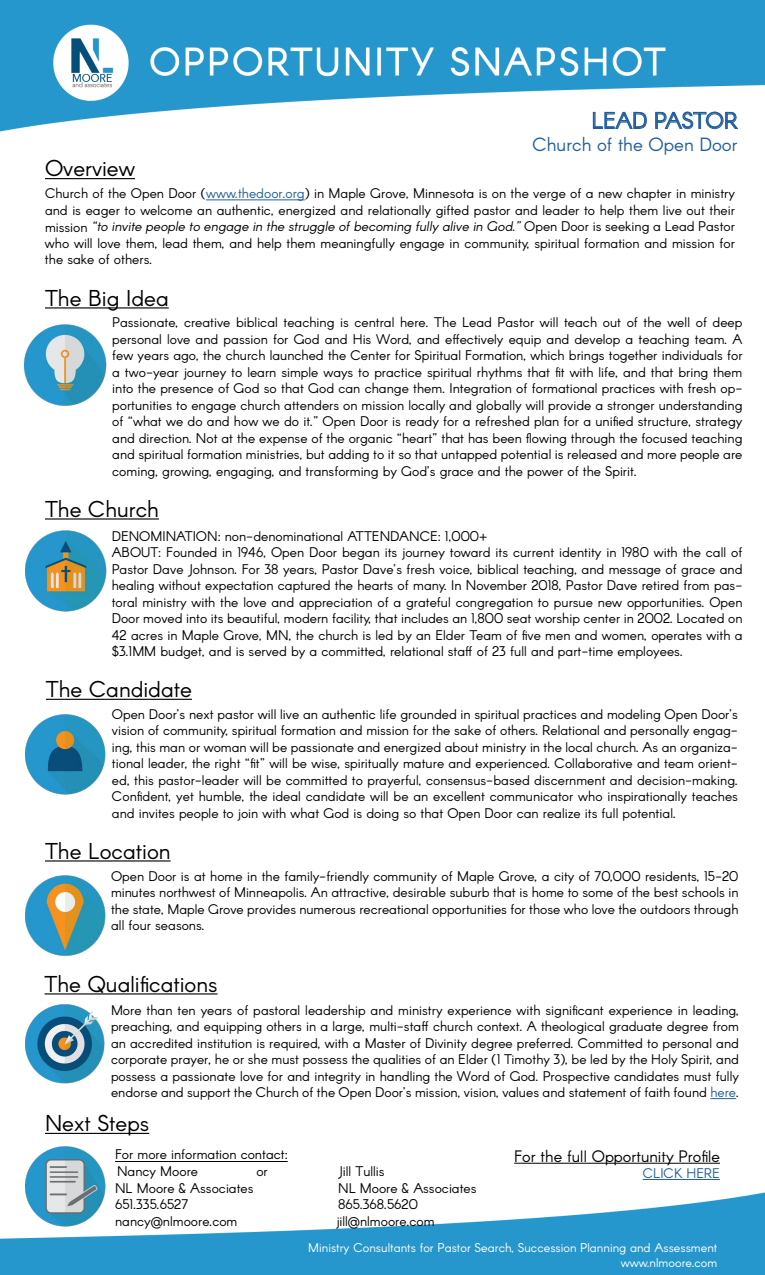
<style>
.page{position:relative;width:765px;height:1275px;background:#fff}
.page>*{position:absolute;margin:0;border:0;box-sizing:border-box;transform-origin:0 0}
.t1{font:22.5px "Arcon";color:#000}
.t2{font:22.5px "Arcon";color:#215e9e}
.t3{font:18.75px "Arcon";color:#215e9e}
.t4{font:16.25px "Arcon";color:#000}
.t5{font:13.75px/16.5px "Arcon";color:#000;text-align:justify}
.t6{font:13.75px "Arcon";color:#215e9e}
.t7{font:12.5px/15px "Arcon";color:#fff;text-align:right}
.s1{color:#215e9e}
.s2{font-style:italic}
</style>
<div class="page">
<img style="left:0;top:0;width:765px;height:132px">
<img style="left:0;top:1180px;width:765px;height:95px">
<svg style="left:593px;top:112px;width:54px;height:17px"></svg>
<svg style="left:655px;top:112px;width:84px;height:17px"></svg>
<hr style="left:45px;top:178px;width:90px;height:1px;background:#000">
<hr style="left:206px;top:200px;width:99px;height:1px;background:#215e9e">
<hr style="left:45px;top:307px;width:124px;height:2px;background:#000">
<img style="left:24px;top:324px;width:83px;height:82px">
<hr style="left:45px;top:518px;width:114px;height:2px;background:#000">
<img style="left:26px;top:530px;width:81px;height:82px">
<img style="left:26px;top:1146px;width:83px;height:89px">
<img style="left:26px;top:875px;width:80px;height:81px">
<img style="left:26px;top:714px;width:80px;height:81px">
<img style="left:25px;top:1004px;width:80px;height:80px">
<hr style="left:46px;top:699px;width:146px;height:1px;background:#000">
<hr style="left:45px;top:860px;width:126px;height:2px;background:#000">
<svg style="left:710px;top:1098px;width:26px;height:1px"></svg>
<hr style="left:44px;top:993px;width:174px;height:2px;background:#000">
<hr style="left:45px;top:1133px;width:104px;height:1px;background:#000">
<hr style="left:514px;top:1163px;width:206px;height:1px;background:#000">
<hr style="left:643px;top:1179px;width:77px;height:1px;background:#215e9e">
<hr style="left:115px;top:1161px;width:173px;height:1px;background:#000">
<h1 class="t2" style="left:592px;top:106px;width:147px">LEAD PASTOR</h1>
<h2 class="t3" style="left:533px;top:133px;width:206px">Church of the Open Door</h2>
<h1 class="t1" style="left:45px;top:154px;width:92px">Overview</h1>
<p class="t5" style="left:45px;top:186px;width:692px">Church of the Open Door (<span class="s1">www.thedoor.org</span>) in Maple Grove, Minnesota is on the verge of a new chapter in ministry and is eager to welcome an authentic, energized and relationally gifted pastor and leader to help them live out their m i s s i o n <span class="s2">“to invite people to engage in the struggle ofbecoming fully alive in God.”</span>O p e n D o o r i s s e e ki n g a L e a d P a s to r who will love them, lead them, and help them meaningfully engage in community, spiritual formation and mission for the sake of others.</p>
<h1 class="t1" style="left:45px;top:284px;width:125px">The Big Idea</h1>
<p class="t5" style="left:112px;top:315px;width:632px">Passionate, creative biblical teaching is central here. The Lead Pastor will teach out of the well of deep personal love and passion for God and His Word, and effectively equip and develop a teaching team. A few years ago, the church launched the Center for Spiritual Formation, which brings together individuals for a two-year journey to learn simple ways to practice spiritual rhythms that fit with life, and that bring them into the presence of God so that God can change them. Integration of formational practices with fresh op&shy;portunities to engage church attenders on mission locally and globally will provide a stronger understanding of “what we do and how we do it.” Open Door is ready for a refreshed plan for a unified structure, strategy and direction. Not at the expense of the organic “heart” that has been flowing through the focused teaching and spiritual formation ministries, but adding to it so that untapped potential is released and more people are coming, growing, engaging, and transforming by God’s grace and the power of the Spirit.</p>
<h1 class="t1" style="left:45px;top:495px;width:115px">The Church</h1>
<p class="t5" style="left:112px;top:529px;width:632px;text-align:left">DENOMINATION: non-denominational ATTENDANCE: 1,000+<br>ABOUT: Founded in 1946, Open Door began its journey toward its current identity in 1980 with the call of Pastor Dave Johnson. For 38 years, Pastor Dave’s fresh voice, biblical teaching, and message of grace and healing without expectation captured the hearts of many. In November 2018, Pastor Dave retired from pas&shy;toral ministry with the love and appreciation of a grateful congregation to pursue new opportunities. Open Door moved into its beautiful, modern facility, that includes an 1,800 seat worship center in 2002. Located on 42 acres in Maple Grove, MN, the church is led by an Elder Team of five men and women, operates with a $3.1MM budget, and is served by a committed, relational staff of 23 full and part-time employees.</p>
<h1 class="t1" style="left:46px;top:675px;width:148px">The Candidate</h1>
<p class="t5" style="left:112px;top:707px;width:628px">Open Door’s next pastor will live an authentic life grounded in spiritual practices and modeling Open Door’s vision of community, spiritual formation and mission for the sake of others. Relational and personally engag&shy;ing, this man or woman will be passionate and energized about ministry in the local church. As an organiza&shy;tional leader, the right “fit” will be wise, spiritually mature and experienced. Collaborative and team orient&shy;ed, this pastor-leader will be committed to prayerful, consensus-based discernment and decision-making.<br>Confident, yet humble, the ideal candidate will be an excellent communicator who inspirationally teaches and invites people to join with what God is doing so that Open Door can realize its full potential.</p>
<h1 class="t1" style="left:45px;top:837px;width:127px">The Location</h1>
<p class="t5" style="left:111px;top:869px;width:629px">Open Door is at home in the family-friendly community of Maple Grove, a city of 70,000 residents, 15-20 minutes northwest of Minneapolis. An attractive, desirable suburb that is home to some of the best schools in the state, Maple Grove provides numerous recreational opportunities for those who love the outdoors through all four seasons.</p>
<h1 class="t1" style="left:44px;top:970px;width:175px">The Qualifications</h1>
<p class="t5" style="left:111px;top:1003px;width:630px">More than ten years of pastoral leadership and ministry experience with significant experience in leading, preaching, and equipping others in a large, multi-staff church context. A theological graduate degree from an accredited institution is required, with a Master of Divinity degree preferred. Committed to personal and corporate prayer, he or she must possess the qualities of an Elder (1 Timothy 3), be led by the Holy Spirit, and possess a passionate love for and integrity in handling the Word of God. Prospective candidates must fully endorse and support the Church of the Open Door’s mission, vision, values and statement of faith found <span class="s1">here</span>.</p>
<h1 class="t1" style="left:45px;top:1109px;width:106px">Next Steps</h1>
<p class="t5" style="left:115px;top:1147px;width:174px;line-height:16.9px">For more information contact:<br>Nancy Moore</p>
<p class="t5" style="left:256px;top:1164px;width:13px">or</p>
<p class="t5" style="left:338px;top:1164px;width:48px">Jill Tullis</p>
<p class="t5" style="left:115px;top:1181px;width:140px">NL Moore &amp; Associates</p>
<p class="t5" style="left:338px;top:1181px;width:140px">NL Moore &amp; Associates</p>
<p class="t5" style="left:115px;top:1197px;width:75px">651.335.6527</p>
<p class="t5" style="left:338px;top:1197px;width:81px">865.368.5620</p>
<p class="t5" style="left:115px;top:1214px;width:124px">nancy@nlmoore.com</p>
<p class="t5" style="left:337px;top:1214px;width:100px">jill@nlmoore.com</p>
<p class="t4" style="left:514px;top:1146px;width:207px">For the full Opportunity Profile</p>
<p class="t6" style="left:643px;top:1165px;width:79px">CLICK HERE</p>
<p class="t7" style="left:308px;top:1241px;width:411px">Ministry Consultants for Pastor Search, Succession Planning and Assessment www.nlmoore.com</p>
</div>
